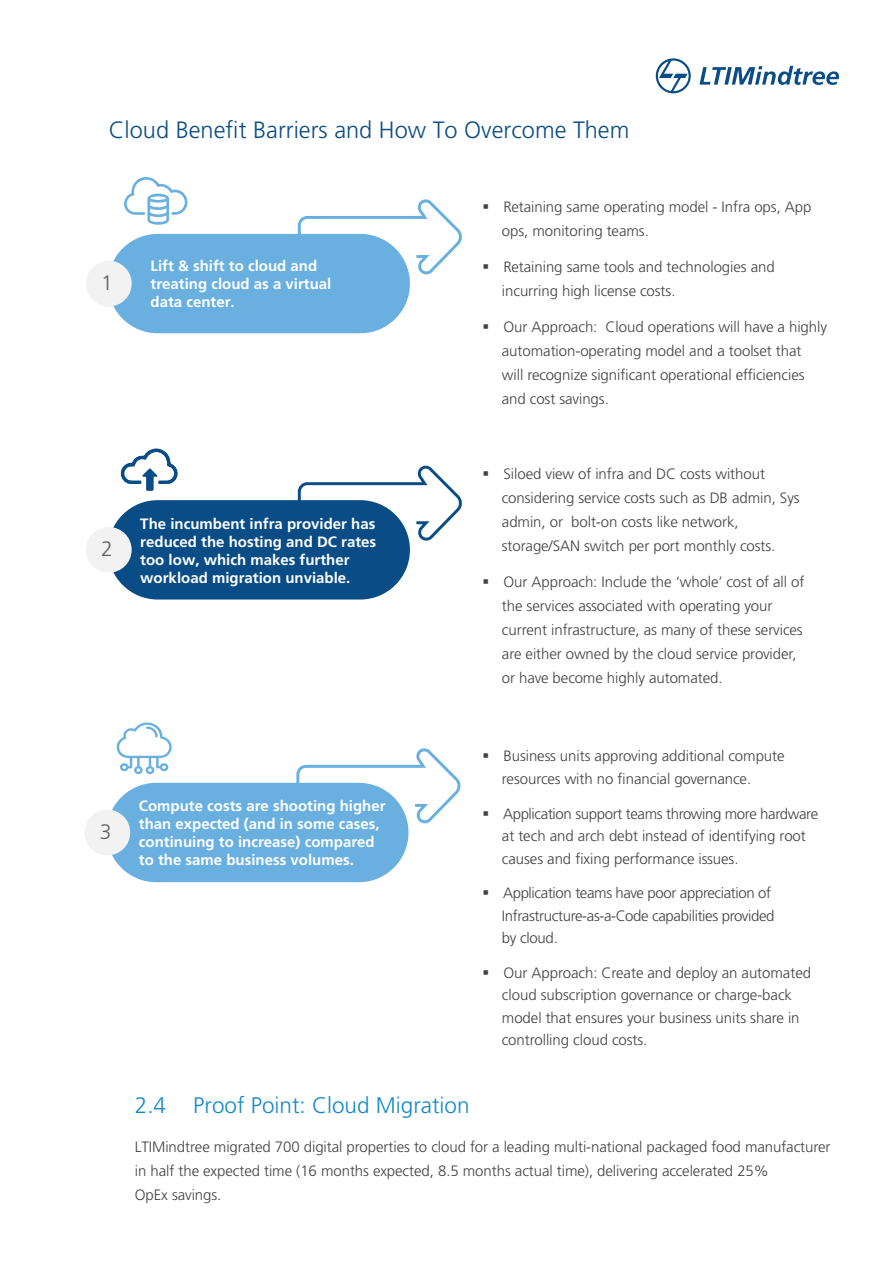
<style>
.page{position:relative;width:893px;height:1263px;background:#fff}
.page>*{position:absolute;margin:0;border:0;box-sizing:border-box;transform-origin:0 0}
.t1{font:300 23.55px "Frutiger LT Pro";color:#0a4d86}
.t2{font:300 22.5px "Frutiger LT Pro";color:#1288ca}
.t3{font:300 21px "Frutiger LT Pro";color:#606161}
.t4{font:300 15px/24px "Frutiger LT Pro";letter-spacing:-.005em;color:#424143}
.t5{font:700 15px/18px "Frutiger LT Pro";color:#fff}
.t6{font:300 15px/22.5px "Frutiger LT Pro";letter-spacing:-.025em;color:#424143}
</style>
<div class="page">
<svg style="left:656px;top:58px;width:35px;height:35px"></svg>
<svg style="left:699px;top:66px;width:140px;height:19px"></svg>
<div style="left:107px;top:783px;width:301px;height:99px;background:#69b0e1;border-radius:50px"></div>
<div style="left:85px;top:810px;width:45px;height:45px;background:#f2f2f3;border-radius:50%"></div>
<svg style="left:295px;top:748px;width:166px;height:79px"></svg>
<div style="left:108px;top:234px;width:302px;height:99px;background:#69b0e1;border-radius:50px"></div>
<div style="left:86px;top:261px;width:46px;height:45px;background:#f2f2f3;border-radius:50%"></div>
<svg style="left:296px;top:199px;width:166px;height:79px"></svg>
<div style="left:108px;top:500px;width:302px;height:99px;background:#0a4d86;border-radius:50px"></div>
<div style="left:86px;top:527px;width:46px;height:46px;background:#f2f2f3;border-radius:50%"></div>
<svg style="left:296px;top:465px;width:166px;height:79px"></svg>
<svg style="left:121px;top:448px;width:57px;height:43px"></svg>
<svg style="left:124px;top:177px;width:64px;height:48px"></svg>
<svg style="left:116px;top:722px;width:56px;height:52px"></svg>
<h1 class="t1" style="left:109px;top:116px;width:522px">Cloud Benefit Barriers and How To Overcome Them</h1>
<h3 class="t3" style="left:101px;top:271px;width:13px">1</h3>
<p class="t5" style="left:151px;top:256px;width:182px">Lift &amp; shift to cloud and treating cloud as a virtual data center.</p>
<h3 class="t3" style="left:101px;top:537px;width:13px">2</h3>
<p class="t5" style="left:140px;top:514px;width:237px">The incumbent infra provider has reduced the hosting and DC rates too low, which makes further workload migration unviable.</p>
<p class="t4" style="left:502px;top:195px;width:311px;text-indent:-19px">▪ Retaining same operating model - Infra ops, App ops, monitoring teams.</p>
<p class="t4" style="left:502px;top:255px;width:274px;text-indent:-19px">▪ Retaining same tools and technologies and incurring high license costs.</p>
<p class="t4" style="left:502px;top:315px;width:327px;text-indent:-19px">▪ Our Approach: Cloud operations will have a highly automation-operating model and a toolset that<br>will recognize significant operational efficiencies and cost savings.</p>
<p class="t4" style="left:502px;top:462px;width:299px;text-indent:-19px">▪ Siloed view of infra and DC costs without considering service costs such as DB admin, Sys admin, or bolt-on costs like network, storage/SAN switch per port monthly costs.</p>
<p class="t4" style="left:502px;top:570px;width:304px;text-indent:-19px">▪ Our Approach: Include the ‘whole’ cost of all of the services associated with operating your current infrastructure, as many of these services are either owned by the cloud service provider, or have become highly automated.</p>
<h3 class="t3" style="left:100px;top:819px;width:13px">3</h3>
<p class="t5" style="left:139px;top:797px;width:248px">Compute costs are shooting higher than expected (and in some cases, continuing to increase) compared to the same business volumes.</p>
<p class="t4" style="left:502px;top:745px;width:284px;line-height:22.5px;text-indent:-19px">▪ Business units approving additional compute resources with no financial governance.</p>
<p class="t4" style="left:502px;top:802px;width:318px;line-height:22.5px;text-indent:-19px">▪ Application support teams throwing more hardware at tech and arch debt instead of identifying root causes and fixing performance issues.</p>
<p class="t6" style="left:502px;top:882px;width:274px;text-indent:-19px">▪ Application teams have poor appreciation of<br>Infrastructure-as-a-Code capabilities provided by cloud.</p>
<p class="t4" style="left:502px;top:961px;width:311px;line-height:22.5px;text-indent:-19px">▪ Our Approach: Create and deploy an automated cloud subscription governance or charge-back model that ensures your business units share in controlling cloud costs.</p>
<h2 class="t2" style="left:135px;top:1092px;width:336px">2.4 Proof Point: Cloud Migration</h2>
<p class="t4" style="left:135px;top:1135px;width:697px">LTIMindtree migrated 700 digital properties to cloud for a leading multi-national packaged food manufacturer in half the expected time (16 months expected, 8.5 months actual time), delivering accelerated 25%<br>OpEx savings.</p>
</div>
